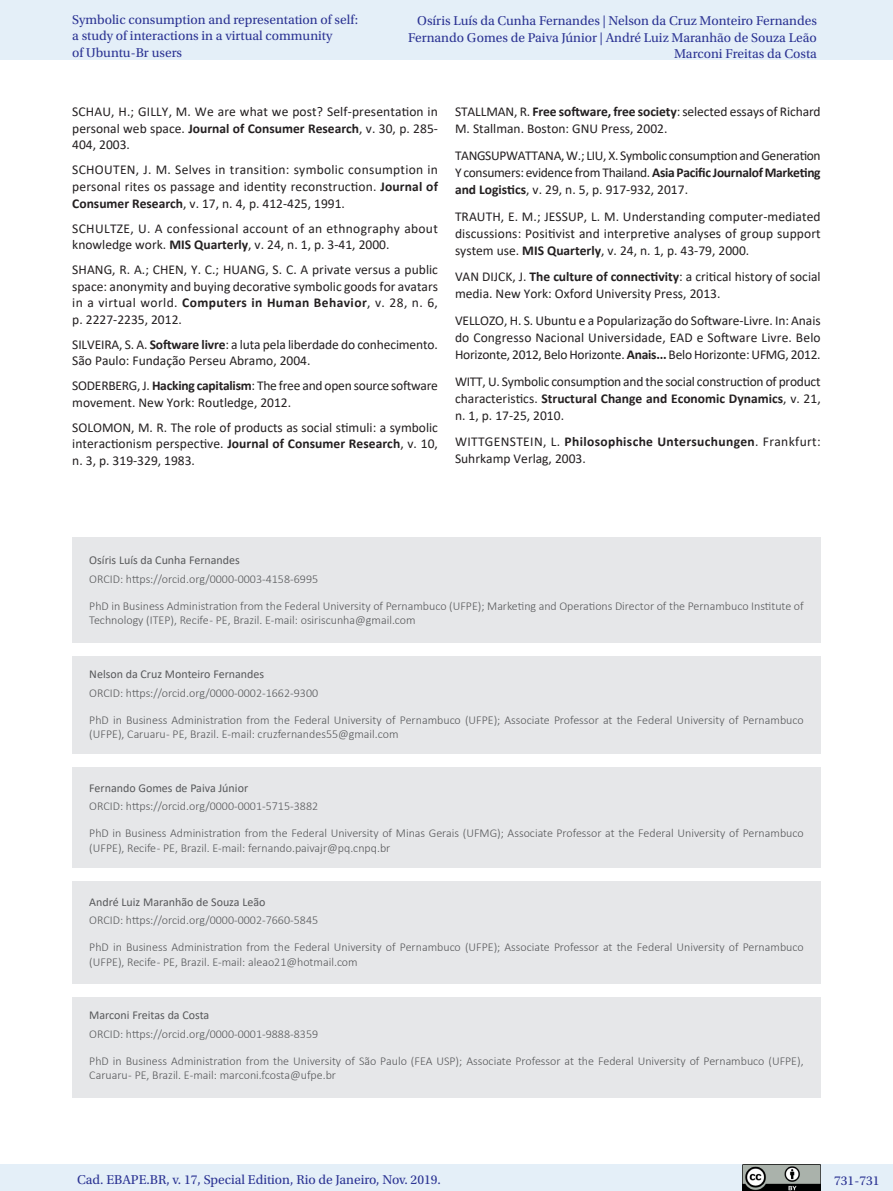
<style>
.page{position:relative;width:893px;height:1191px;background:#fff}
.page>*{position:absolute;margin:0;border:0;box-sizing:border-box;transform-origin:0 0}
.Referencias{font:13.5px/17px "Calibri";color:#231f20;text-align:justify}
.t1{font:13.5px/16.5px "Utopia Std";color:#2b3393}
.Referencias-2{font:13.5px/16.5px "Calibri";letter-spacing:.025em;color:#231f20}
.Referencias-3{font:13.5px/16.5px "Calibri";letter-spacing:-.02em;color:#231f20}
._06_3_nota_de_fim_au{font:300 12px/14.4px "Calibri";color:#57585a}
._06_3_nota_de_fim_au-2{font:12px "Calibri";color:#57585a}
.s1{font-weight:700}
</style>
<div class="page">
<div style="left:0;top:1164px;width:893px;height:27px;background:#e4eff8"></div>
<img style="left:743px;top:1164px;width:78px;height:27px">
<div style="left:0;top:0;width:893px;height:60px;background:#e4eff8"></div>
<div style="left:72px;top:537px;width:749px;height:560px;background:#e6e7e9"></div>
<div style="left:72px;top:643px;width:749px;height:13px;background:#fff"></div>
<div style="left:72px;top:754px;width:749px;height:13px;background:#fff"></div>
<div style="left:72px;top:983px;width:749px;height:13px;background:#fff"></div>
<div style="left:72px;top:867px;width:749px;height:13px;background:#fff"></div>
<p class="t1" style="left:72px;top:11px;width:288px">Symbolic consumption and representation of self: a study of interactions in a virtual community<br>of Ubuntu-Br users</p>
<p class="t1" style="left:408px;top:13px;width:410px;text-align:right">Osíris Luís da Cunha Fernandes | Nelson da Cruz Monteiro Fernandes<br>Fernando Gomes de Paiva Júnior | André Luiz Maranhão de Souza Leão<br>Marconi Freitas da Costa</p>
<p class="Referencias" style="left:72px;top:103px;width:367px;line-height:16.5px">SCHAU, H.; GILLY, M. We are what we post? Self-presentation in personal web space. <span class="s1">Journal of Consumer Research</span>, v. 30, p. 285- 404, 2003.</p>
<p class="Referencias" style="left:72px;top:161px;width:367px;line-height:16.5px">SCHOUTEN, J. M. Selves in transition: symbolic consumption in personal rites os passage and identity reconstruction. <span class="s1">Journal of Consumer Research</span>, v. 17, n. 4, p. 412-425, 1991.</p>
<p class="Referencias-2" style="left:72px;top:219px;width:367px">SCHULTZE, U. A confessional account of an ethnography about knowledge work. <span class="s1">MIS Quarterly</span>, v. 24, n. 1, p. 3-41, 2000.</p>
<p class="Referencias" style="left:72px;top:261px;width:367px;line-height:16.5px">SHANG, R. A.; CHEN, Y. C.; HUANG, S. C. A private versus a public space: anonymity and buying decorative symbolic goods for avatars in a virtual world. <span class="s1">Computers in Human Behavior</span>, v. 28, n. 6, p. 2227-2235, 2012.</p>
<p class="Referencias" style="left:72px;top:335px;width:367px;line-height:16.5px">SILVEIRA, S. A. <span class="s1">Software livre</span>: a luta pela liberdade do conhecimento.<br>São Paulo: Fundação Perseu Abramo, 2004.</p>
<p class="Referencias-3" style="left:72px;top:377px;width:367px">SODERBERG, J. <span class="s1">Hacking capitalism</span>: The free and open source software movement. New York: Routledge, 2012.</p>
<p class="Referencias" style="left:72px;top:418px;width:367px;line-height:16.5px">SOLOMON, M. R. The role of products as social stimuli: a symbolic interactionism perspective. <span class="s1">Journal of Consumer Research</span>, v. 10, n. 3, p. 319-329, 1983.</p>
<p class="Referencias" style="left:455px;top:103px;width:367px">STALLMAN, R. <span class="s1">Free software, free society</span>: selected essays of Richard<br>M. Stallman. Boston: GNU Press, 2002.</p>
<p class="Referencias" style="left:455px;top:147px;width:367px">TANGSUPWATTANA, W.; LIU, X. Symbolic consumption and Generation Y consumers: evidence from Thailand. <span class="s1">Asia Pacific Journalof Marketing and Logistics</span>, v. 29, n. 5, p. 917-932, 2017.</p>
<p class="Referencias" style="left:455px;top:207px;width:367px">TRAUTH, E. M.; JESSUP, L. M. Understanding computer-mediated discussions: Positivist and interpretive analyses of group support system use. <span class="s1">MIS Quarterly</span>, v. 24, n. 1, p. 43-79, 2000.</p>
<p class="Referencias" style="left:455px;top:268px;width:367px">VAN DIJCK, J. <span class="s1">The culture of connectivity</span>: a critical history of social media. New York: Oxford University Press, 2013.</p>
<p class="Referencias" style="left:455px;top:312px;width:367px">VELLOZO, H. S. Ubuntu e a Popularização do Software-Livre. In: Anais do Congresso Nacional Universidade, EAD e Software Livre. Belo Horizonte, 2012, Belo Horizonte. <span class="s1">Anais...</span> Belo Horizonte: UFMG, 2012.</p>
<p class="Referencias" style="left:455px;top:372px;width:367px">WITT, U. Symbolic consumption and the social construction of product characteristics. <span class="s1">Structural Change and Economic Dynamics</span>, v. 21, n. 1, p. 17-25, 2010.</p>
<p class="Referencias" style="left:455px;top:433px;width:367px">WITTGENSTEIN, L. <span class="s1">Philosophische Untersuchungen</span>. Frankfurt:<br>Suhrkamp Verlag, 2003.</p>
<p class="_06_3_nota_de_fim_au-2" style="left:89px;top:552px;width:152px">Osíris Luís da Cunha Fernandes</p>
<p class="_06_3_nota_de_fim_au" style="left:89px;top:571px;width:230px">ORCID: https://orcid.org/0000-0003-4158-6995</p>
<p class="_06_3_nota_de_fim_au" style="left:89px;top:598px;width:716px">PhD in Business Administration from the Federal University of Pernambuco (UFPE); Marketing and Operations Director of the Pernambuco Institute of<br>Technology (ITEP), Recife - PE, Brazil. E-mail: osiriscunha@gmail.com</p>
<p class="_06_3_nota_de_fim_au-2" style="left:89px;top:665px;width:176px">Nelson da Cruz Monteiro Fernandes</p>
<p class="_06_3_nota_de_fim_au" style="left:89px;top:685px;width:230px">ORCID: https://orcid.org/0000-0002-1662-9300</p>
<p class="_06_3_nota_de_fim_au" style="left:89px;top:712px;width:716px">PhD in Business Administration from the Federal University of Pernambuco (UFPE); Associate Professor at the Federal University of Pernambuco (UFPE), Caruaru - PE, Brazil. E-mail: cruzfernandes55@gmail.com</p>
<p class="_06_3_nota_de_fim_au-2" style="left:89px;top:779px;width:160px">Fernando Gomes de Paiva Júnior</p>
<p class="_06_3_nota_de_fim_au" style="left:89px;top:799px;width:230px">ORCID: https://orcid.org/0000-0001-5715-3882</p>
<p class="_06_3_nota_de_fim_au" style="left:89px;top:826px;width:716px">PhD in Business Administration from the Federal University of Minas Gerais (UFMG); Associate Professor at the Federal University of Pernambuco (UFPE), Recife - PE, Brazil. E-mail: fernando.paivajr@pq.cnpq.br</p>
<p class="_06_3_nota_de_fim_au-2" style="left:89px;top:893px;width:178px">André Luiz Maranhão de Souza Leão</p>
<p class="_06_3_nota_de_fim_au" style="left:89px;top:913px;width:230px">ORCID: https://orcid.org/0000-0002-7660-5845</p>
<p class="_06_3_nota_de_fim_au" style="left:89px;top:940px;width:716px">PhD in Business Administration from the Federal University of Pernambuco (UFPE); Associate Professor at the Federal University of Pernambuco (UFPE), Recife - PE, Brazil. E-mail: aleao21@hotmail.com</p>
<p class="_06_3_nota_de_fim_au-2" style="left:89px;top:1007px;width:122px">Marconi Freitas da Costa</p>
<p class="_06_3_nota_de_fim_au" style="left:89px;top:1026px;width:230px">ORCID: https://orcid.org/0000-0001-9888-8359</p>
<p class="_06_3_nota_de_fim_au" style="left:89px;top:1053px;width:716px">PhD in Business Administration from the University of São Paulo (FEA USP); Associate Professor at the Federal University of Pernambuco (UFPE),<br>Caruaru - PE, Brazil. E-mail: marconi.fcosta@ufpe.br</p>
<p class="t1" style="left:77px;top:1171px;width:365px">Cad. EBAPE.BR, v. 17, Special Edition, Rio de Janeiro, Nov. 2019.</p>
<p class="t1" style="left:834px;top:1172px;width:47px">731-731</p>
</div>
